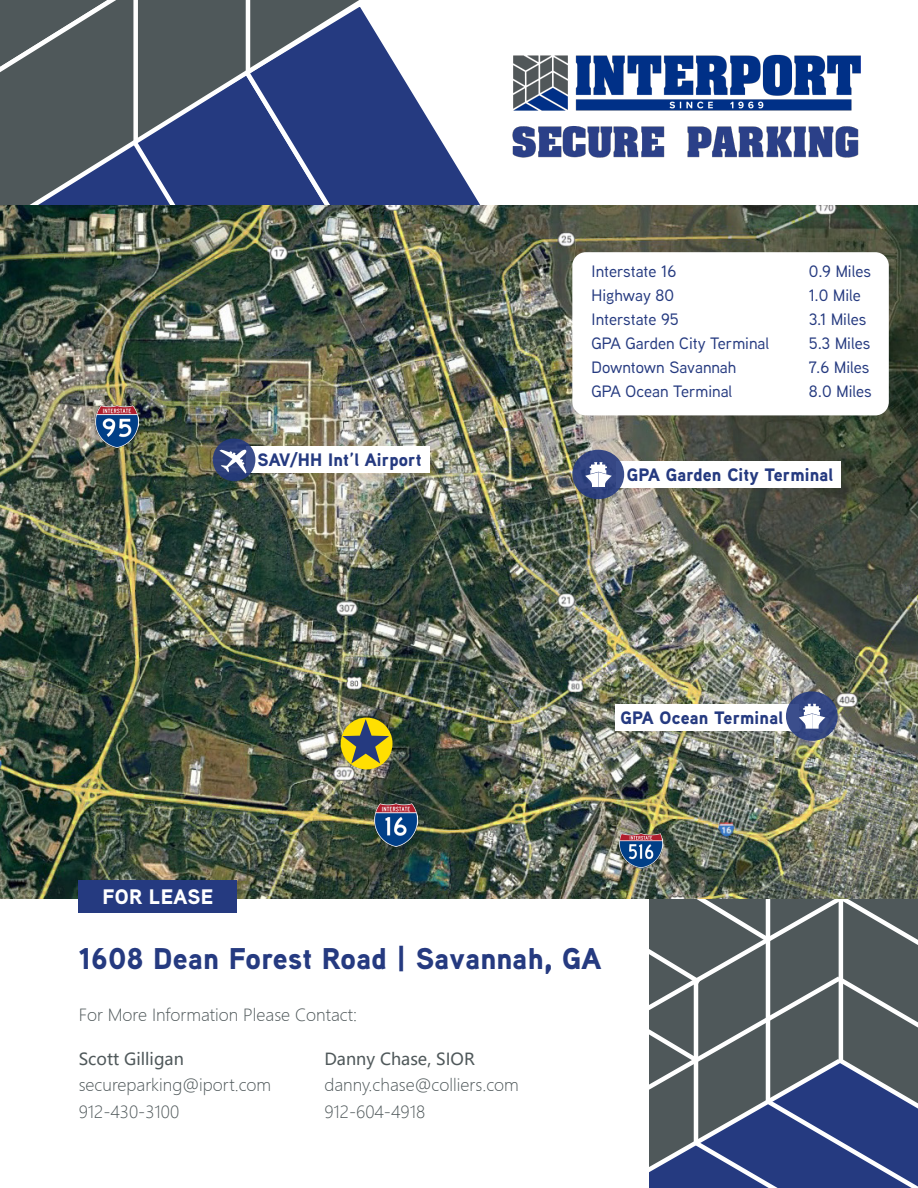
<style>
.page{position:relative;width:918px;height:1188px;background:#fff}
.page>*{position:absolute;margin:0;border:0;box-sizing:border-box;transform-origin:0 0}
.t1{font:900 30px "Aaux Next";letter-spacing:.01em;color:#253a80}
.t2{font:900 21px "Aaux Next";letter-spacing:.01em;color:#fff}
.t3{font:900 18px "Aaux Next";letter-spacing:.01em;color:#253a80}
.t4{font:500 16.5px "Aaux Next";color:#253a80}
.t5{font:300 16.5px "Microsoft Ya Hei";color:#4f585a}
.t6{font:16.5px "Microsoft Ya Hei";color:#4f585a}
</style>
<div class="page">
<img style="left:651px;top:54px;width:210px;height:104px">
<svg style="left:423px;top:55px;width:228px;height:151px"></svg>
<svg style="left:0;top:0;width:423px;height:206px;background:#495779"></svg>
<svg style="left:649px;top:899px;width:269px;height:289px;background:#515d71"></svg>
<hr style="left:766px;top:880px;width:4px;height:223px;background:#fff">
<hr style="left:694px;top:981px;width:4px;height:163px;background:#fff">
<hr style="left:839px;top:897px;width:4px;height:166px;background:#fff">
<div style="left:133px;top:0;width:5px;height:143px;background:#fff"></div>
<hr style="left:246px;top:0;width:4px;height:72px;background:#fff">
<img style="left:0;top:206px;width:918px;height:693px">
<div style="left:79px;top:880px;width:158px;height:32px;background:#253a80"></div>
<img style="left:375px;top:804px;width:42px;height:42px">
<img style="left:96px;top:405px;width:43px;height:43px">
<img style="left:619px;top:833px;width:43px;height:35px">
<div style="left:616px;top:461px;width:225px;height:27px;background:#fff"></div>
<svg style="left:572px;top:450px;width:52px;height:49px"></svg>
<svg style="left:585px;top:462px;width:27px;height:25px"></svg>
<div style="left:615px;top:704px;width:184px;height:27px;background:#fff"></div>
<div style="left:786px;top:691px;width:52px;height:50px;background:#364884;border-radius:50%"></div>
<svg style="left:799px;top:704px;width:26px;height:25px"></svg>
<div style="left:246px;top:446px;width:184px;height:27px;background:#fff"></div>
<svg style="left:213px;top:438px;width:42px;height:43px"></svg>
<svg style="left:219px;top:449px;width:28px;height:25px"></svg>
<div style="left:341px;top:718px;width:52px;height:51px;background:#ffdf01;border-radius:50%"></div>
<svg style="left:342px;top:719px;width:47px;height:45px"></svg>
<div style="left:572px;top:252px;width:317px;height:163px;background:#fff;border-radius:14px"></div>
<p class="t3" style="left:258px;top:447px;width:166px">SAV/HH Int’l Airport</p>
<p class="t2" style="left:102px;top:881px;width:112px">FOR LEASE</p>
<p class="t4" style="left:592px;top:260px;width:86px">Interstate 16</p>
<p class="t4" style="left:592px;top:284px;width:84px">Highway 80</p>
<p class="t4" style="left:592px;top:308px;width:89px">Interstate 95</p>
<p class="t4" style="left:592px;top:332px;width:179px">GPA Garden City Terminal</p>
<p class="t4" style="left:592px;top:356px;width:146px">Downtown Savannah</p>
<p class="t4" style="left:592px;top:380px;width:142px">GPA Ocean Terminal</p>
<p class="t4" style="left:809px;top:260px;width:64px">0.9 Miles</p>
<p class="t4" style="left:809px;top:284px;width:53px">1.0 Mile</p>
<p class="t4" style="left:809px;top:308px;width:59px">3.1 Miles</p>
<p class="t4" style="left:809px;top:332px;width:63px">5.3 Miles</p>
<p class="t4" style="left:809px;top:356px;width:62px">7.6 Miles</p>
<p class="t4" style="left:809px;top:380px;width:64px">8.0 Miles</p>
<p class="t3" style="left:627px;top:462px;width:208px">GPA Garden City Terminal</p>
<p class="t3" style="left:621px;top:705px;width:164px">GPA Ocean Terminal</p>
<p class="t1" style="left:79px;top:937px;width:524px">1608 Dean Forest Road | Savannah, GA</p>
<p class="t5" style="left:79px;top:1004px;width:280px">For More Information Please Contact:</p>
<p class="t6" style="left:324px;top:1048px;width:152px">Danny Chase, SIOR</p>
<p class="t5" style="left:324px;top:1074px;width:196px">danny.chase@colliers.com</p>
<p class="t5" style="left:324px;top:1101px;width:102px">912-604-4918</p>
<p class="t6" style="left:79px;top:1048px;width:107px">Scott Gilligan</p>
<p class="t5" style="left:79px;top:1074px;width:194px">secureparking@iport.com</p>
<p class="t5" style="left:79px;top:1101px;width:102px">912-430-3100</p>
</div>
